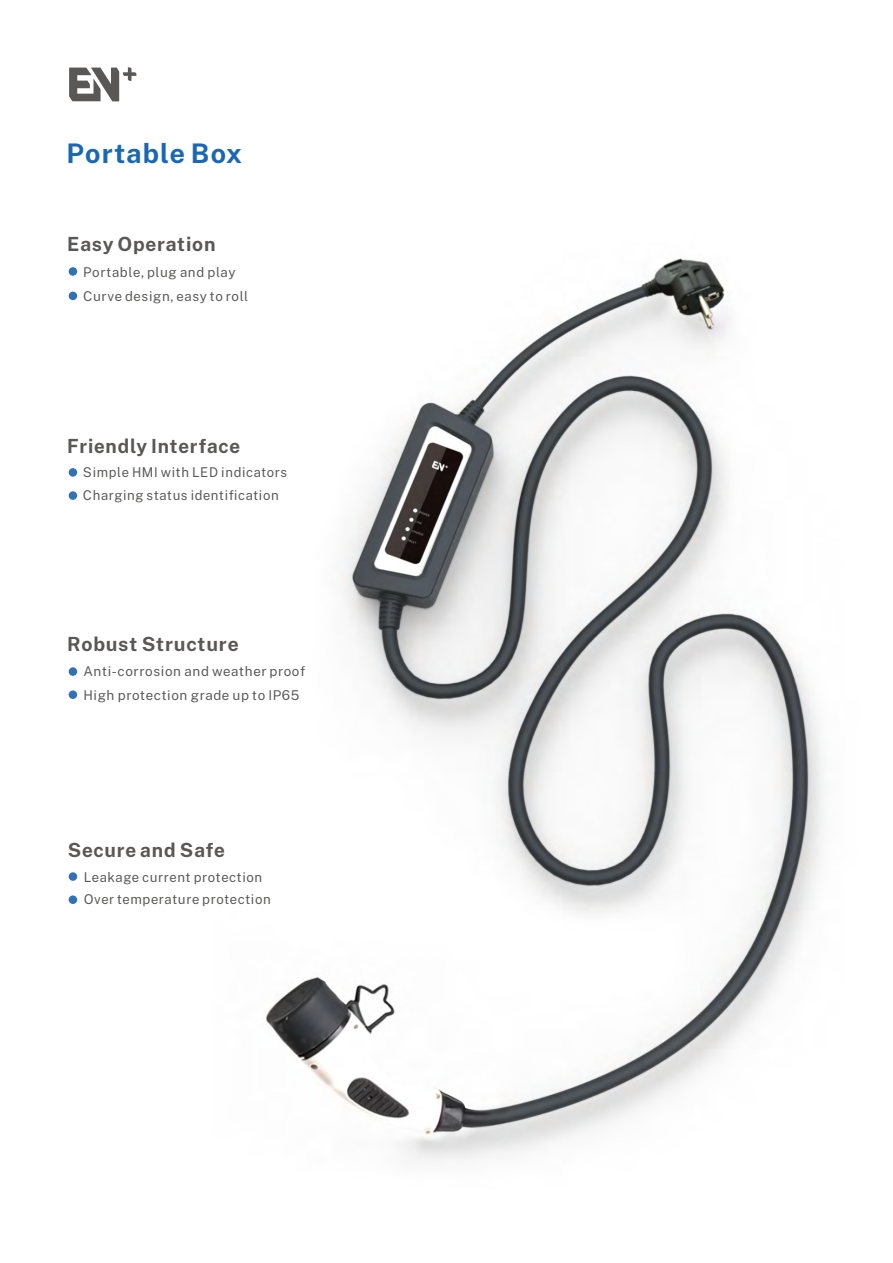
<style>
.page{position:relative;width:893px;height:1263px;background:#fff}
.page>*{position:absolute;margin:0;border:0;box-sizing:border-box;transform-origin:0 0}
.t1{font:700 27px "Public Sans";letter-spacing:.04em;color:#1968b3}
.t2{font:700 19.5px "Public Sans";letter-spacing:.045em;color:#595857}
.t3{font:13.5px/23px "Public Sans";letter-spacing:.045em;color:#595857}
</style>
<div class="page">
<svg style="left:69px;top:67px;width:67px;height:34px"></svg>
<img style="left:266px;top:258px;width:558px;height:903px">
<div style="left:69px;top:267px;width:8px;height:9px;background:#3171b8;border-radius:50%"></div>
<div style="left:69px;top:292px;width:8px;height:8px;background:#3171b8;border-radius:50%"></div>
<div style="left:69px;top:468px;width:8px;height:9px;background:#3171b8;border-radius:50%"></div>
<div style="left:69px;top:491px;width:8px;height:9px;background:#3171b8;border-radius:50%"></div>
<div style="left:69px;top:667px;width:8px;height:9px;background:#3171b8;border-radius:50%"></div>
<div style="left:69px;top:690px;width:8px;height:9px;background:#3171b8;border-radius:50%"></div>
<div style="left:69px;top:872px;width:8px;height:9px;background:#3171b8;border-radius:50%"></div>
<div style="left:69px;top:895px;width:8px;height:9px;background:#3171b8;border-radius:50%"></div>
<h1 class="t1" style="left:67px;top:142px;width:177px">Portable Box</h1>
<h2 class="t2" style="left:67px;top:236px;width:150px">Easy Operation</h2>
<p class="t3" style="left:83px;top:261px;width:166px;line-height:23.7px">Portable, plug and play<br>Curve design, easy to roll</p>
<h2 class="t2" style="left:67px;top:437px;width:175px">Friendly Interface</h2>
<p class="t3" style="left:83px;top:462px;width:206px">Simple HMI with LED indicators<br>Charging status identification</p>
<h2 class="t2" style="left:67px;top:636px;width:173px">Robust Structure</h2>
<p class="t3" style="left:83px;top:661px;width:224px;line-height:23.4px">Anti-corrosion and weather proof<br>High protection grade up to IP65</p>
<h2 class="t2" style="left:68px;top:842px;width:159px">Secure and Safe</h2>
<p class="t3" style="left:84px;top:866px;width:189px">Leakage current protection<br>Over temperature protection</p>
</div>
